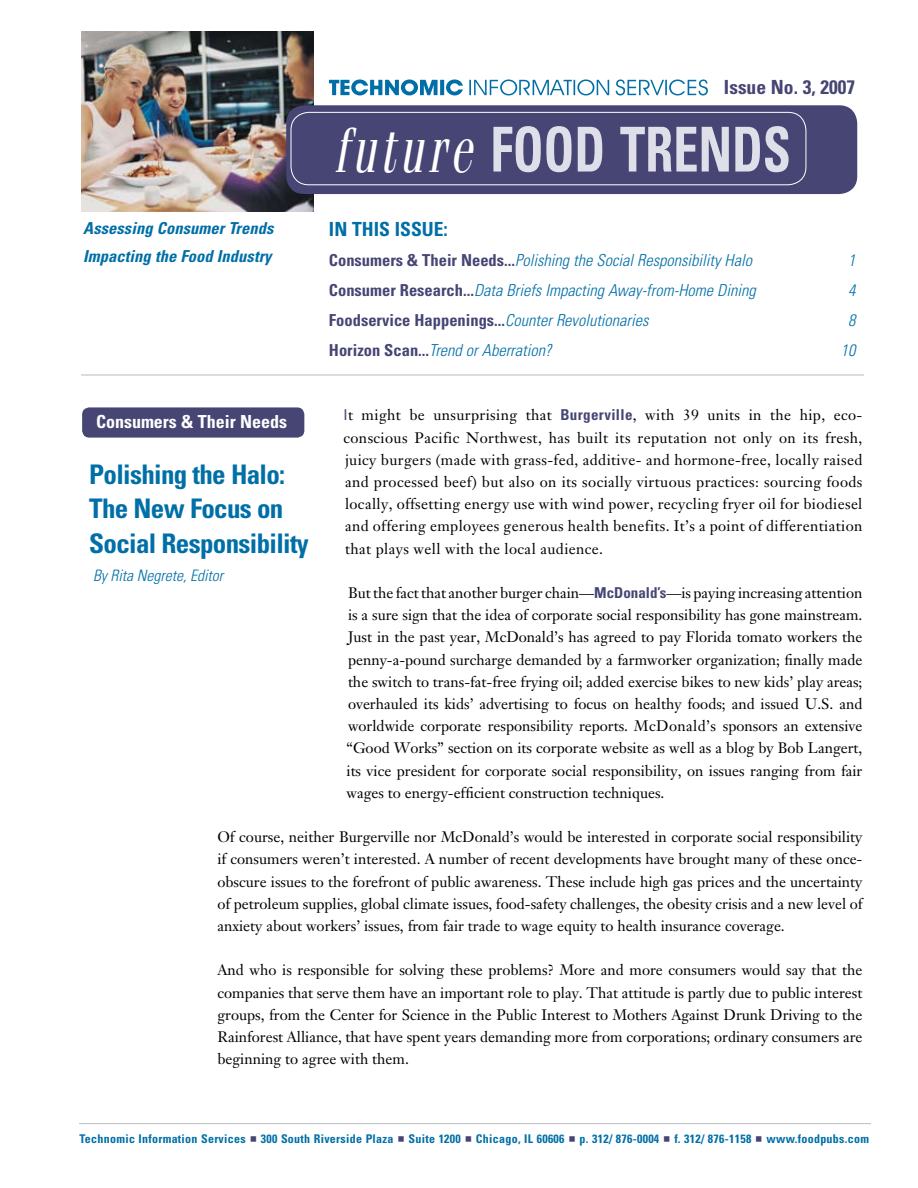
<style>
.page{position:relative;width:918px;height:1188px;background:#fff}
.page>*{position:absolute;margin:0;border:0;box-sizing:border-box;transform-origin:0 0}
.t1{font:700 condensed 61.95px "Univers LT Std";color:#dfdfea;scale:.81 1}
.t2{font:700 condensed 27px/34.5px "Univers LT Std";letter-spacing:-.025em;color:#006fa7}
.t3{font:700 condensed 19.5px "Univers LT Std";color:#464574}
.t4{font:700 condensed 19.5px "Univers LT Std";color:#006fa7}
.t5{font:700 condensed 18px "Univers LT Std";color:#fff}
.t6{font:italic 300 condensed 16.5px "Univers LT Std";color:#006fa7}
.t7{font:italic 700 condensed 16.5px/28.5px "Univers LT Std";letter-spacing:.005em;color:#006fa7}
.t8{font:700 condensed 16.5px "Univers LT Std";color:#464574}
.t9{font:italic 300 condensed 15.75px "Univers LT Std";color:#006fa7}
.t10{font:15px/22.2px "Janson Text";color:#000;text-align:justify}
.t11{font:700 condensed 12px "Univers LT Std";letter-spacing:.025em;color:#006fa7}
.s1{font-family:"Felicia";font-weight:400;font-style:italic;font-stretch:normal;font-size:63px;color:#fff}
.s2{font-weight:700;font-style:normal;color:#464574}
.s3{font-weight:300;font-style:italic;color:#006fa7}
.s4{font-family:"Univers LT Std";font-stretch:condensed;color:#464574}
.s5{font-family:"Univers LT Std";font-weight:700;font-stretch:condensed;color:#464574}
</style>
<div class="page">
<hr style="left:79px;top:1123px;width:792px;height:1px;background:#bcbdbf">
<img style="left:81px;top:31px;width:232px;height:181px">
<div style="left:82px;top:407px;width:222px;height:31px;background:#464574;border-radius:7px"></div>
<hr style="left:81px;top:375px;width:783px;height:1px;background:#b6b8ba">
<div style="left:286px;top:105px;width:571px;height:89px;background:#464574;border-radius:18px"></div>
<div style="left:291px;top:112px;width:515px;height:73px;border:1px solid #fff;border-radius:18px"></div>
<svg style="left:329px;top:80px;width:379px;height:15px"></svg>
<h3 class="t3" style="left:724px;top:75px;width:133px">Issue No. 3, 2007</h3>
<p class="t7" style="left:83px;top:214px;width:192px">Assessing Consumer Trends<br>Impacting the Food Industry</p>
<h1 class="t1" style="left:334px;top:111px;width:487px"><span class="s1">future</span> Food Tr ends</h1>
<h3 class="t4" style="left:329px;top:217px;width:120px">In This Issue:</h3>
<p class="t6" style="left:329px;top:250px;width:425px"><span class="s2">Consumers &amp; Their Needs...</span>Polishing the Social Responsibility Halo</p>
<p class="t6" style="left:848px;top:250px;width:9px">1</p>
<p class="t6" style="left:329px;top:280px;width:428px"><span class="s2">Consumer Research...</span>Data Briefs Impacting Away-from-Home Dining</p>
<p class="t6" style="left:848px;top:280px;width:9px">4</p>
<p class="t8" style="left:329px;top:310px;width:321px">Foodservice Happenings...<span class="s3">Counter Revolutionaries</span></p>
<p class="t6" style="left:848px;top:310px;width:9px">8</p>
<p class="t6" style="left:329px;top:340px;width:224px"><span class="s2">Horizon Scan...</span>Trend or Aberration?</p>
<p class="t6" style="left:841px;top:340px;width:16px">10</p>
<p class="t10" style="left:344px;top:404px;width:521px"><span class="s4">I</span>t might be unsurprising that <span class="s5">Burgerville</span>, with 39 units in the hip, eco&shy;conscious Pacific Northwest, has built its reputation not only on its fresh, juicy burgers (made with grass-fed, additive- and hormone-free, locally raised and processed beef) but also on its socially virtuous practices: sourcing foods locally, offsetting energy use with wind power, recycling fryer oil for biodiesel and offering employees generous health benefits. It’s a point of differentiation that plays well with the local audience.</p>
<p class="t10" style="left:346px;top:582px;width:518px">But the fact that another burger chain—<span class="s5">McDonald’s</span>—is paying increasing attention is a sure sign that the idea of corporate social responsibility has gone mainstream.<br>Just in the past year, McDonald’s has agreed to pay Florida tomato workers the penny-a-pound surcharge demanded by a farmworker organization; finally made the switch to trans-fat-free frying oil; added exercise bikes to new kids’ play areas; overhauled its kids’ advertising to focus on healthy foods; and issued U.S. and worldwide corporate responsibility reports. McDonald’s sponsors an extensive “Good Works” section on its corporate website as well as a blog by Bob Langert, its vice president for corporate social responsibility, on issues ranging from fair wages to energy-efficient construction techniques.</p>
<p class="t10" style="left:217px;top:826px;width:647px">Of course, neither Burgerville nor McDonald’s would be interested in corporate social responsibility if consumers weren’t interested. A number of recent developments have brought many of these once&shy;obscure issues to the forefront of public awareness. These include high gas prices and the uncertainty of petroleum supplies, global climate issues, food-safety challenges, the obesity crisis and a new level of anxiety about workers’ issues, from fair trade to wage equity to health insurance coverage.</p>
<p class="t10" style="left:217px;top:959px;width:647px">And who is responsible for solving these problems? More and more consumers would say that the companies that serve them have an important role to play. That attitude is partly due to public interest groups, from the Center for Science in the Public Interest to Mothers Against Drunk Driving to the Rainforest Alliance, that have spent years demanding more from corporations; ordinary consumers are beginning to agree with them.</p>
<p class="t5" style="left:96px;top:411px;width:193px">Consumers &amp; Their Needs</p>
<h2 class="t2" style="left:89px;top:457px;width:221px">Polishing the Halo:<br>The New Focus on<br>Social Responsibility</h2>
<p class="t9" style="left:93px;top:566px;width:132px">By Rita Negrete, Editor</p>
<p class="t11" style="left:79px;top:1131px;width:168px">Technomic Information Services</p>
<p class="t11" style="left:261px;top:1131px;width:134px">300 South Riverside Plaza</p>
<p class="t11" style="left:409px;top:1131px;width:54px">Suite 1200</p>
<p class="t11" style="left:476px;top:1131px;width:90px">Chicago, IL 60606</p>
<p class="t11" style="left:580px;top:1131px;width:81px">p. 312/ 876-0004</p>
<p class="t11" style="left:674px;top:1131px;width:78px">f. 312/ 876-1158</p>
<p class="t11" style="left:766px;top:1131px;width:104px">www.foodpubs.com</p>
</div>
